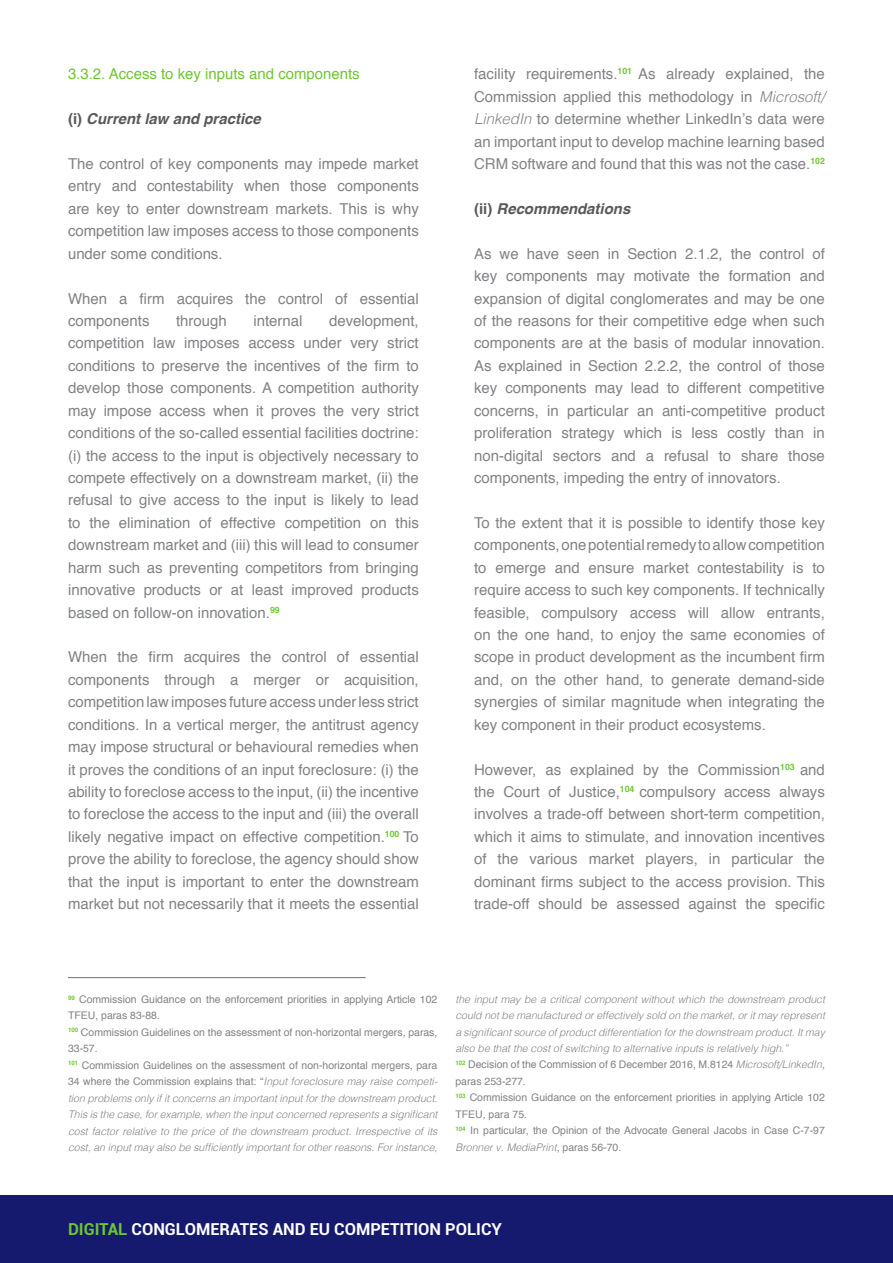
<style>
.page{position:relative;width:893px;height:1263px;background:#fff}
.page>*{position:absolute;margin:0;border:0;box-sizing:border-box;transform-origin:0 0}
.t1{font:700 16.5px "Roboto";color:#fff}
.t2{font:15px/22.5px "Helvetica";color:#808285;text-align:justify}
.t3{font:italic 700 15px "Helvetica";color:#58595b}
.t4{font:15px "Helvetica";color:#6ec72f}
.t5{font:italic 300 10.5px/16.5px "Helvetica";color:#808285}
.s1{font-style:normal}
.s2{font-weight:300;font-style:italic}
.s3{font-weight:400;font-style:normal}
.s4{color:#6ec72f}
</style>
<div class="page">
<div style="left:0;top:1195px;width:893px;height:68px;background:#161a6e"></div>
<hr style="left:68px;top:977px;width:298px;height:1px;background:#808285">
<p class="t4" style="left:68px;top:62px;width:293px">3.3.2. Access to key inputs and components</p>
<p class="t3" style="left:68px;top:106px;width:194px"><span class="s1">(i)</span> Current law and practice</p>
<p class="t2" style="left:68px;top:153px;width:352px">The control of key components may impede market entry and contestability when those components are key to enter downstream markets. This is why competition law imposes access to those components under some conditions.</p>
<p class="t2" style="left:68px;top:287px;width:352px">When a firm acquires the control of essential components</p>
<p class="t2" style="left:68px;top:310px;width:352px;text-indent:261px">development, competition law imposes access under very strict conditions to preserve the incentives of the firm to develop those components. A competition authority may impose access when it proves the very strict conditions of the so-called essential facilities doctrine: (i) the access to the input is objectively necessary to compete effectively on a downstream market, (ii) the refusal to give access to the input is likely to lead to the elimination of effective competition on this downstream market and (iii) this will lead to consumer harm such as preventing competitors from bringing innovative products or at least improved products based on follow-on innovation.<sup>99</sup></p>
<p class="t2" style="left:68px;top:646px;width:352px">When the firm acquires the control of essential components through a merger or acquisition, competition law imposes future access under less strict conditions. In a vertical merger, the antitrust agency may impose structural or behavioural remedies when it proves the conditions of an input foreclosure: (i) the ability to foreclose access to the input, (ii) the incentive to foreclose the access to the input and (iii) the overall likely negative impact on effective competition.<sup>100</sup> To prove the ability to foreclose, the agency should show that the input is important to enter the downstream market but not necessarily that it meets the essential</p>
<p class="t2" style="left:176px;top:310px;width:52px">through</p>
<p class="t2" style="left:253px;top:310px;width:51px">internal</p>
<p class="t2" style="left:474px;top:63px;width:352px">facility requirements.<sup>101</sup> As already explained, the Commission applied this methodology in <span class="s2">Microsoft/ LinkedIn</span> to determine whether LinkedIn’s data were an important input to develop machine learning based CRM software and found that this was not the case.<sup>102</sup></p>
<p class="t3" style="left:474px;top:196px;width:158px"><span class="s1">(ii)</span> Recommendations</p>
<p class="t2" style="left:474px;top:243px;width:352px">As we have seen in Section 2.1.2, the control of key components may motivate the formation and expansion of digital conglomerates and may be one of the reasons for their competitive edge when such components are at the basis of modular innovation.<br>As explained in Section 2.2.2, the control of those key components may lead to different competitive concerns, in particular an anti-competitive product proliferation strategy which is less costly than in non-digital sectors and a refusal to share those components, impeding the entry of innovators.</p>
<p class="t2" style="left:474px;top:512px;width:352px">To the extent that it is possible to identify those key components, one potential remedy to allow competition to emerge and ensure market contestability is to require access to such key components. If technically feasible, compulsory access will allow entrants, on the one hand, to enjoy the same economies of scope in product development as the incumbent firm and, on the other hand, to generate demand-side synergies of similar magnitude when integrating the key component in their product ecosystems.</p>
<p class="t2" style="left:474px;top:758px;width:352px">However, as explained by the Commission<sup>103</sup> and the Court of Justice,<sup>104</sup> compulsory access always involves a trade-off between short-term competition, which it aims to stimulate, and innovation incentives of the various market players, in particular the dominant firms subject to the access provision. This trade-off should be assessed against the specific</p>
<p class="t5" style="left:68px;top:990px;width:371px"><sup>99</sup> <span class="s3">Commission Guidance on the enforcement priorities in applying Article 102<br>TFEU, paras 83-88.<br></span><sup>100</sup> <span class="s3">Commission Guidelines on the assessment of non-horizontal mergers, paras, 33-57.<br></span><sup>101</sup> <span class="s3">Commission Guidelines on the assessment of non-horizontal mergers, para 34 where the Commission explains that: “</span>Input foreclosure may raise competi&shy;tion problems only if it concerns an important input for the downstream product.<br>This is the case, for example, when the input concerned represents a significant cost factor relative to the price of the downstream product. Irrespective of its cost, an input may also be sufficiently important for other reasons. For instance,</p>
<p class="t5" style="left:455px;top:990px;width:371px">the input may be a critical component without which the downstream product could not be manufactured or effectively sold on the market, or it may represent a significant source of product differentiation for the downstream product. It may also be that the cost of switching to alternative inputs is relatively high.”<br><sup>102</sup> <span class="s3">Decision of the Commission of 6 December 2016, M.8124</span> Microsoft/LinkedIn<span class="s3">, paras 253-277.<br></span><sup>103</sup> <span class="s3">Commission Guidance on the enforcement priorities in applying Article 102<br>TFEU, para 75.<br></span><sup>104</sup> <span class="s3">In particular, the Opinion of the Advocate General Jacobs in Case C-7-97<br></span>Bronner v. MediaPrint<span class="s3">, paras 56-70.</span></p>
<p class="t1" style="left:68px;top:1217px;width:435px"><span class="s4">DIGITAL</span> CONGLOMERATES AND EU COMPETITION POLICY</p>
</div>
